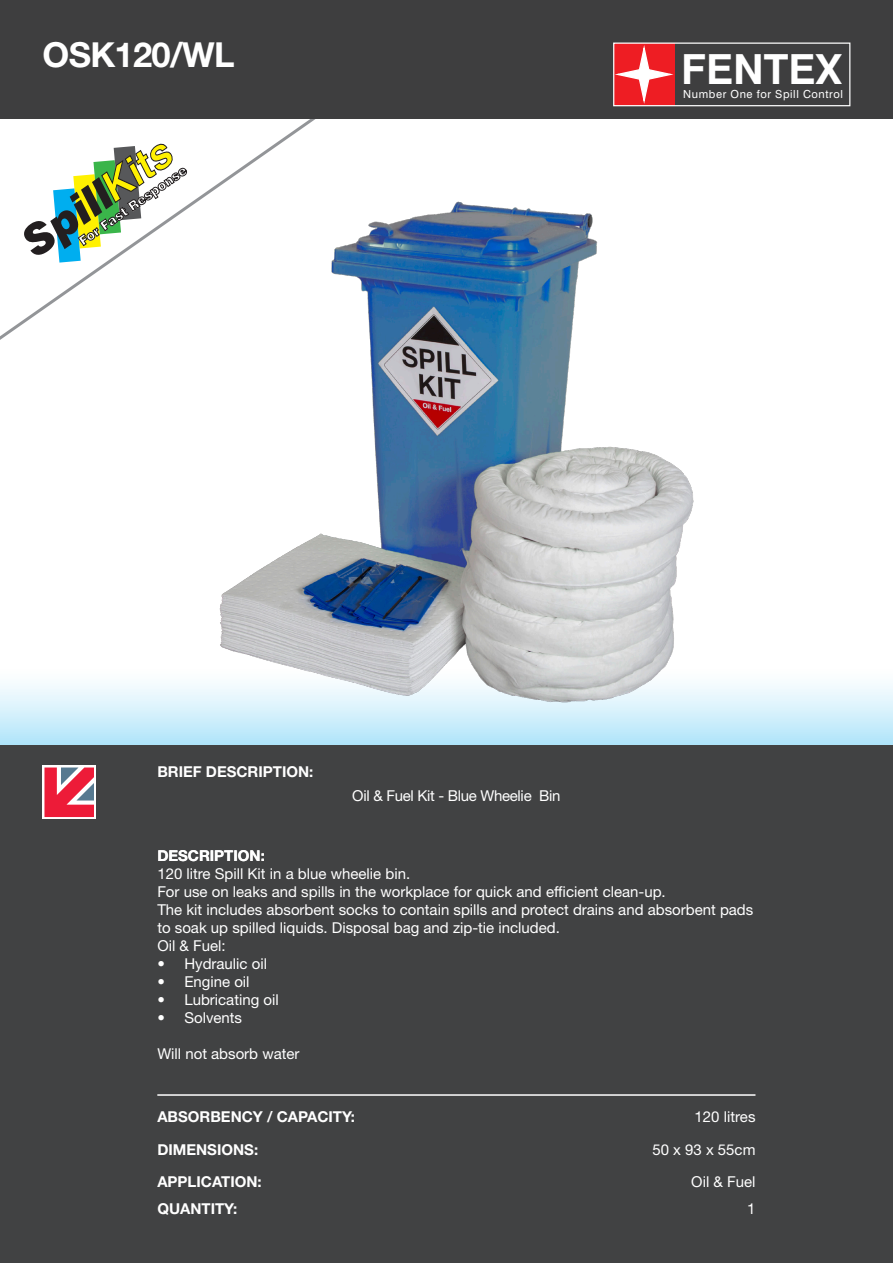
<style>
.page{position:relative;width:893px;height:1263px;background:#fff}
.page>*{position:absolute;margin:0;border:0;box-sizing:border-box;transform-origin:0 0}
.t1{font:italic 900 42.45px "Swiss 721 BT";color:#231f20}
.t2{font:700 41.55px "Swiss 721 BT";color:#fff}
.CODE{font:700 34.5px "Helvetica Neue LT Std";letter-spacing:-.02em;color:#fff}
.Body_1{font:15px/18px "Helvetica Neue LT Std";color:#fff}
.Heading_1{font:700 15px/32.5px "Helvetica Neue LT Std";color:#fff}
.Body_2{font:15px "Helvetica Neue LT Std";color:#fff}
.Body_1-2{font:15px "Helvetica Neue LT Std";letter-spacing:-.02em;color:#fff}
.t3{font:12.9px "Swiss 721 Black BT";color:#fff}
.t4{font:11.1px "Swiss 721 BT";letter-spacing:.05em;color:#fff}
.s1{font-weight:700;font-style:normal;font-size:41.55px;color:#fff101}
</style>
<div class="page">
<svg style="left:0;top:119px;width:316px;height:221px"></svg>
<svg style="left:53px;top:140px;width:134px;height:123px"></svg>
<svg style="left:0;top:684px;width:893px;height:62px;background:#caeaf7"></svg>
<img style="left:216px;top:197px;width:481px;height:511px">
<div style="left:0;top:0;width:893px;height:119px;background:#3e3e3f"></div>
<div style="left:0;top:746px;width:893px;height:517px;background:#414243"></div>
<div style="left:614px;top:43px;width:60px;height:63px;background:#ee1d23"></div>
<svg style="left:616px;top:48px;width:56px;height:54px"></svg>
<div style="left:613px;top:43px;width:237px;height:63px;border:1px solid #fff"></div>
<div style="left:43px;top:765px;width:53px;height:54px;background:#fff"></div>
<svg style="left:44px;top:767px;width:50px;height:50px"></svg>
<hr style="left:157px;top:1094px;width:598px;height:2px;background:#fff">
<p class="CODE" style="left:43px;top:34px;width:193px">OSK120/WL</p>
<h1 class="t1" style="left:12px;top:225px;width:172px;rotate:-35deg">Spill<span class="s1">Kits</span></h1>
<p class="t3" style="left:76px;top:236px;width:130px;rotate:-35deg">For Fast Response</p>
<h2 class="t2" style="left:681px;top:44px;width:162px">FENTEX</h2>
<p class="t4" style="left:683px;top:87px;width:161px">Number One for Spill Control</p>
<p class="Heading_1" style="left:157px;top:755px;width:158px">BRIEF DESCRIPTION:</p>
<p class="Body_1-2" style="left:352px;top:786px;width:210px">Oil &amp; Fuel Kit - Blue Wheelie Bin</p>
<p class="Heading_1" style="left:157px;top:839px;width:109px">DESCRIPTION:</p>
<p class="Body_1" style="left:157px;top:865px;width:254px">120 litre Spill Kit in a blue wheelie bin.</p>
<p class="Body_1" style="left:157px;top:883px;width:510px">For use on leaks and spills in the workplace for quick and efficient clean-up.</p>
<p class="Body_1" style="left:157px;top:901px;width:597px">The kit includes absorbent socks to contain spills and protect drains and absorbent pads to soak up spilled liquids. Disposal bag and zip-tie included.</p>
<p class="Body_1" style="left:157px;top:937px;width:70px">Oil &amp; Fuel:</p>
<p class="Body_1" style="left:157px;top:955px;width:111px">• Hydraulic oil</p>
<p class="Body_1" style="left:157px;top:973px;width:94px">• Engine oil</p>
<p class="Body_1" style="left:157px;top:991px;width:123px">• Lubricating oil</p>
<p class="Body_1" style="left:157px;top:1009px;width:86px">• Solvents</p>
<p class="Body_1" style="left:157px;top:1045px;width:144px">Will not absorb water</p>
<p class="Heading_1" style="left:157px;top:1100px;width:199px">ABSORBENCY / CAPACITY:<br>DIMENSIONS:<br>APPLICATION:</p>
<p class="Heading_1" style="left:157px;top:1192px;width:81px">QUANTITY:</p>
<p class="Body_2" style="left:695px;top:1108px;width:62px">120 litres</p>
<p class="Body_2" style="left:652px;top:1140px;width:105px">50 x 93 x 55cm</p>
<p class="Body_2" style="left:691px;top:1173px;width:66px">Oil &amp; Fuel</p>
<p class="Body_2" style="left:747px;top:1200px;width:10px">1</p>
</div>
